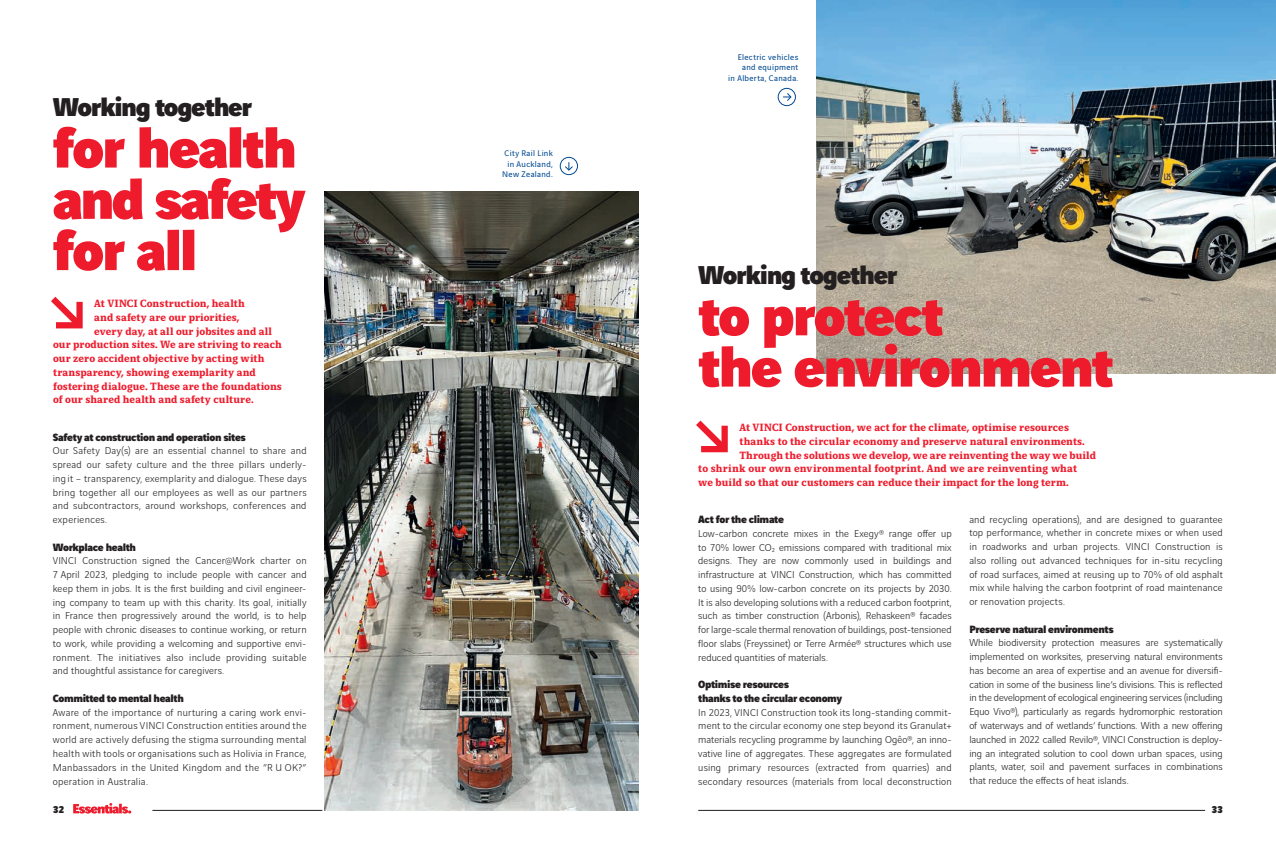
<style>
.page{position:relative;width:1276px;height:851px;background:#fff}
.page>*{position:absolute;margin:0;border:0;box-sizing:border-box;transform-origin:0 0}
.t1{font:900 60px/51.2px "Vinci Sans";letter-spacing:-.04em;color:#ee1b2c}
.t2{font:900 27.5px "Vinci Sans";letter-spacing:-.045em;color:#231f20}
.t3{font:700 11.25px "Vinci Serif";color:#ee1b2c}
.t4{font:900 11.25px/13.8px "Vinci Sans";letter-spacing:-.035em;color:#231f20}
.t5{font:300 10.62px/13.8px "Vinci Sans";letter-spacing:.02em;color:#231f20;text-align:justify}
.t6{font:900 10.62px "Vinci Sans";color:#231f20}
.t7{font:8.75px/10.5px "Vinci Sans";letter-spacing:.035em;color:#014990;text-align:right}
</style>
<div class="page">
<svg style="left:73px;top:803px;width:58px;height:10px"></svg>
<img style="left:324px;top:191px;width:314px;height:619px">
<svg style="left:51px;top:296px;width:32px;height:33px"></svg>
<img style="left:816px;top:0;width:460px;height:373px">
<svg style="left:696px;top:420px;width:32px;height:33px"></svg>
<div style="left:778px;top:88px;width:17px;height:18px;border:1px solid #014990;border-radius:50%"></div>
<svg style="left:783px;top:93px;width:8px;height:8px"></svg>
<div style="left:560px;top:157px;width:18px;height:18px;border:1px solid #014990;border-radius:50%"></div>
<svg style="left:565px;top:162px;width:8px;height:9px"></svg>
<hr style="left:698px;top:810px;width:507px;height:1px;background:#231f20">
<hr style="left:152px;top:810px;width:170px;height:1px;background:#231f20">
<h2 class="t2" style="left:53px;top:84px;width:201px">Working together</h2>
<h1 class="t1" style="left:53px;top:116px;width:254px">for health and safety for all</h1>
<p class="t3" style="left:94px;top:295px;width:152px">At VINCI Construction, health</p>
<p class="t3" style="left:94px;top:309px;width:147px">and safety are our priorities,</p>
<p class="t3" style="left:94px;top:323px;width:179px">every day, at all our jobsites and all</p>
<p class="t3" style="left:53px;top:336px;width:230px">our production sites. We are striving to reach</p>
<p class="t3" style="left:53px;top:350px;width:213px">our zero accident objective by acting with</p>
<p class="t3" style="left:53px;top:364px;width:204px">transparency, showing exemplarity and</p>
<p class="t3" style="left:53px;top:378px;width:230px">fostering dialogue. These are the foundations</p>
<p class="t3" style="left:53px;top:391px;width:202px">of our shared health and safety culture.</p>
<p class="t4" style="left:53px;top:428px;width:195px">Safety at construction and operation sites</p>
<p class="t5" style="left:53px;top:443px;width:255px">Our Safety Day(s) are an essential channel to share and spread our safety culture and the three pillars underly&shy;ing it – transparency, exemplarity and dialogue. These days bring together all our employees as well as our partners and subcontractors, around workshops, conferences and experiences.</p>
<p class="t4" style="left:53px;top:538px;width:85px">Workplace health</p>
<p class="t5" style="left:53px;top:553px;width:255px">VINCI Construction signed the Cancer@Work charter on 7 April 2023, pledging to include people with cancer and keep them in jobs. It is the first building and civil engineer&shy;ing company to team up with this charity. Its goal, initially in France then progressively around the world, is to help people with chronic diseases to continue working, or return to work, while providing a welcoming and supportive envi&shy;ronment. The initiatives also include providing suitable and thoughtful assistance for caregivers.</p>
<p class="t4" style="left:53px;top:690px;width:133px">Committed to mental health</p>
<p class="t5" style="left:53px;top:704px;width:255px">Aware of the importance of nurturing a caring work envi&shy;ronment, numerous VINCI Construction entities around the world are actively defusing the stigma surrounding mental health with tools or organisations such as Holivia in France, Manbassadors in the United Kingdom and the ”R U OK?” operation in Australia.</p>
<p class="t7" style="left:502px;top:147px;width:52px;text-align:center">City Rail Link in Auckland,<br>New Zealand.</p>
<p class="t7" style="left:728px;top:51px;width:72px">Electric vehicles and equipment<br>in Alberta, Canada.</p>
<h2 class="t2" style="left:698px;top:252px;width:201px">Working together</h2>
<h1 class="t1" style="left:698px;top:283px;width:417px">to protect<br>the environment</h1>
<p class="t3" style="left:739px;top:419px;width:331px">At VINCI Construction, we act for the climate, optimise resources</p>
<p class="t3" style="left:739px;top:433px;width:347px">thanks to the circular economy and preserve natural environments.</p>
<p class="t3" style="left:739px;top:446px;width:358px">Through the solutions we develop, we are reinventing the way we build</p>
<p class="t3" style="left:698px;top:460px;width:380px">to shrink our own environmental footprint. And we are reinventing what</p>
<p class="t3" style="left:698px;top:474px;width:372px">we build so that our customers can reduce their impact for the long term.</p>
<p class="t4" style="left:698px;top:511px;width:87px">Act for the climate</p>
<p class="t5" style="left:698px;top:525px;width:255px">Low-carbon concrete mixes in the Exegy® range offer up to 70% lower CO2 emissions compared with traditional mix designs. They are now commonly used in buildings and infrastructure at VINCI Construction, which has committed to using 90% low-carbon concrete on its projects by 2030.<br>It is also developing solutions with a reduced carbon footprint, such as timber construction (Arbonis), Rehaskeen® facades for large-scale thermal renovation of buildings, post-tensioned floor slabs (Freyssinet) or Terre Armée® structures which use reduced quantities of materials.</p>
<p class="t4" style="left:698px;top:676px;width:145px">Optimise resources<br>thanks to the circular economy</p>
<p class="t5" style="left:698px;top:704px;width:255px">In 2023, VINCI Construction took its long-standing commit&shy;ment to the circular economy one step beyond its Granulat+ materials recycling programme by launching Ogêo®, an inno&shy;vative line of aggregates. These aggregates are formulated using primary resources (extracted from quarries) and secondary resources (materials from local deconstruction</p>
<p class="t5" style="left:969px;top:511px;width:255px">and recycling operations), and are designed to guarantee top performance, whether in concrete mixes or when used in roadworks and urban projects. VINCI Construction is also rolling out advanced techniques for in-situ recycling of road surfaces, aimed at reusing up to 70% of old asphalt mix while halving the carbon footprint of road maintenance or renovation projects.</p>
<p class="t4" style="left:969px;top:620px;width:146px">Preserve natural environments</p>
<p class="t5" style="left:969px;top:635px;width:255px">While biodiversity protection measures are systematically implemented on worksites, preserving natural environments has become an area of expertise and an avenue for diversifi&shy;cation in some of the business line’s divisions. This is reflected in the development of ecological engineering services (including Equo Vivo®), particularly as regards hydromorphic restoration of waterways and of wetlands’ functions. With a new offering launched in 2022 called Revilo®, VINCI Construction is deploy&shy;ing an integrated solution to cool down urban spaces, using plants, water, soil and pavement surfaces in combinations that reduce the effects of heat islands.</p>
<p class="t6" style="left:53px;top:800px;width:12px">32</p>
<p class="t6" style="left:1212px;top:800px;width:12px">33</p>
</div>
